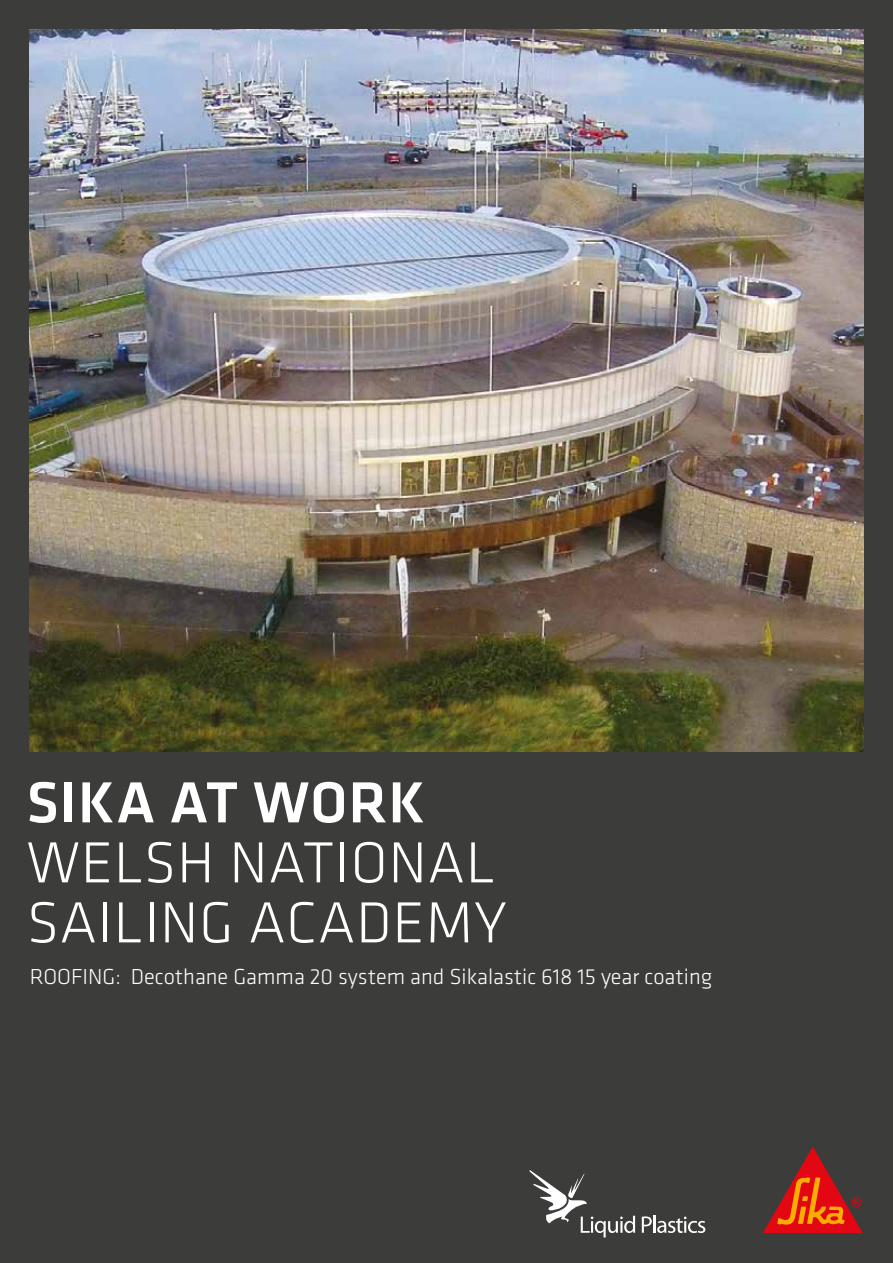
<style>
.page{position:relative;width:893px;height:1263px;background:#3c3c3b}
.page>*{position:absolute;margin:0;border:0;box-sizing:border-box;transform-origin:0 0}
.t1{font:300 60px/60px "Klavika";letter-spacing:.015em;color:#fff}
.t2{font:500 60px "Klavika";letter-spacing:.015em;color:#fff}
.t3{font:300 22.5px "Klavika";color:#fff}
</style>
<div class="page">
<svg style="left:763px;top:1146px;width:100px;height:87px"></svg>
<svg style="left:529px;top:1170px;width:106px;height:67px"></svg>
<svg style="left:642px;top:1216px;width:63px;height:17px"></svg>
<img style="left:30px;top:30px;width:833px;height:722px">
<h1 class="t2" style="left:27px;top:762px;width:400px">SIKA AT WORK</h1>
<h1 class="t1" style="left:27px;top:832px;width:482px">WELSH NATIONAL<br>SAILING ACADEMY</h1>
<p class="t3" style="left:30px;top:963px;width:684px">ROOFING: Decothane Gamma 20 system and Sikalastic 618 15 year coating</p>
</div>
